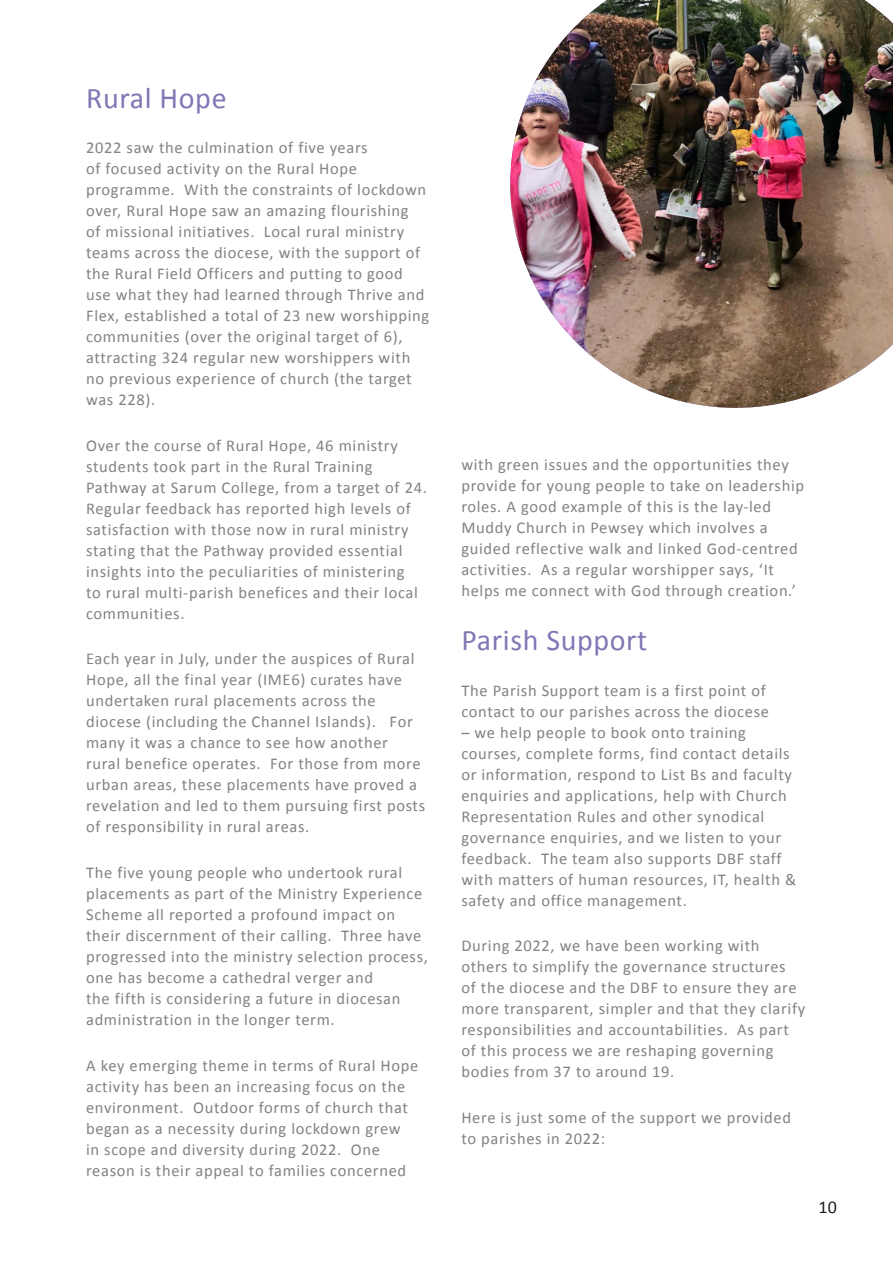
<style>
.page{position:relative;width:893px;height:1263px;background:#fff}
.page>*{position:absolute;margin:0;border:0;box-sizing:border-box;transform-origin:0 0}
.Map_Slide_Body_Text{font:30px "Calibri";letter-spacing:.02em;color:#8276b5}
.t1{font:18px "Calibri";color:#231f20}
.Body_Text_-_Small{font:16.5px/21px "Calibri";letter-spacing:.04em;color:#808285}
</style>
<div class="page">
<img style="left:510px;top:0;width:383px;height:408px">
<p class="Map_Slide_Body_Text" style="left:86px;top:77px;width:142px">Rural Hope</p>
<p class="Body_Text_-_Small" style="left:86px;top:137px;width:345px">2022 saw the culmination of five years<br>of focused activity on the Rural Hope programme. With the constraints of lockdown over, Rural Hope saw an amazing flourishing<br>of missional initiatives. Local rural ministry teams across the diocese, with the support of the Rural Field Officers and putting to good use what they had learned through Thrive and Flex, established a total of 23 new worshipping communities (over the original target of 6), attracting 324 regular new worshippers with no previous experience of church (the target was 228).</p>
<p class="Body_Text_-_Small" style="left:86px;top:434px;width:342px">Over the course of Rural Hope, 46 ministry students took part in the Rural Training Pathway at Sarum College, from a target of 24.<br>Regular feedback has reported high levels of satisfaction with those now in rural ministry stating that the Pathway provided essential insights into the peculiarities of ministering<br>to rural multi-parish benefices and their local communities.</p>
<p class="Body_Text_-_Small" style="left:86px;top:648px;width:341px">Each year in July, under the auspices of Rural Hope, all the final year (IME6) curates have undertaken rural placements across the diocese (including the Channel Islands). For many it was a chance to see how another rural benefice operates. For those from more urban areas, these placements have proved a revelation and led to them pursuing first posts of responsibility in rural areas.</p>
<p class="Body_Text_-_Small" style="left:86px;top:861px;width:343px">The five young people who undertook rural placements as part of the Ministry Experience Scheme all reported a profound impact on their discernment of their calling. Three have progressed into the ministry selection process, one has become a cathedral verger and<br>the fifth is considering a future in diocesan administration in the longer term.</p>
<p class="Body_Text_-_Small" style="left:86px;top:1054px;width:334px">A key emerging theme in terms of Rural Hope activity has been an increasing focus on the environment. Outdoor forms of church that began as a necessity during lockdown grew<br>in scope and diversity during 2022. One reason is their appeal to families concerned</p>
<p class="Body_Text_-_Small" style="left:461px;top:453px;width:344px">with green issues and the opportunities they provide for young people to take on leadership roles. A good example of this is the lay-led Muddy Church in Pewsey which involves a guided reflective walk and linked God-centred activities. As a regular worshipper says, ‘It helps me connect with God through creation.’</p>
<p class="Map_Slide_Body_Text" style="left:461px;top:619px;width:187px">Parish Support</p>
<p class="Body_Text_-_Small" style="left:461px;top:679px;width:309px">The Parish Support team is a first point of contact to our parishes across the diocese</p>
<p class="Body_Text_-_Small" style="left:461px;top:721px;width:336px">– we help people to book onto training courses, complete forms, find contact details or information, respond to List Bs and faculty enquiries and applications, help with Church Representation Rules and other synodical governance enquiries, and we listen to your feedback. The team also supports DBF staff with matters of human resources, IT, health &amp; safety and office management.</p>
<p class="Body_Text_-_Small" style="left:461px;top:935px;width:345px">During 2022, we have been working with others to simplify the governance structures<br>of the diocese and the DBF to ensure they are more transparent, simpler and that they clarify responsibilities and accountabilities. As part of this process we are reshaping governing bodies from 37 to around 19.</p>
<p class="Body_Text_-_Small" style="left:461px;top:1106px;width:331px">Here is just some of the support we provided to parishes in 2022:</p>
<p class="t1" style="left:819px;top:1194px;width:20px">10</p>
</div>
